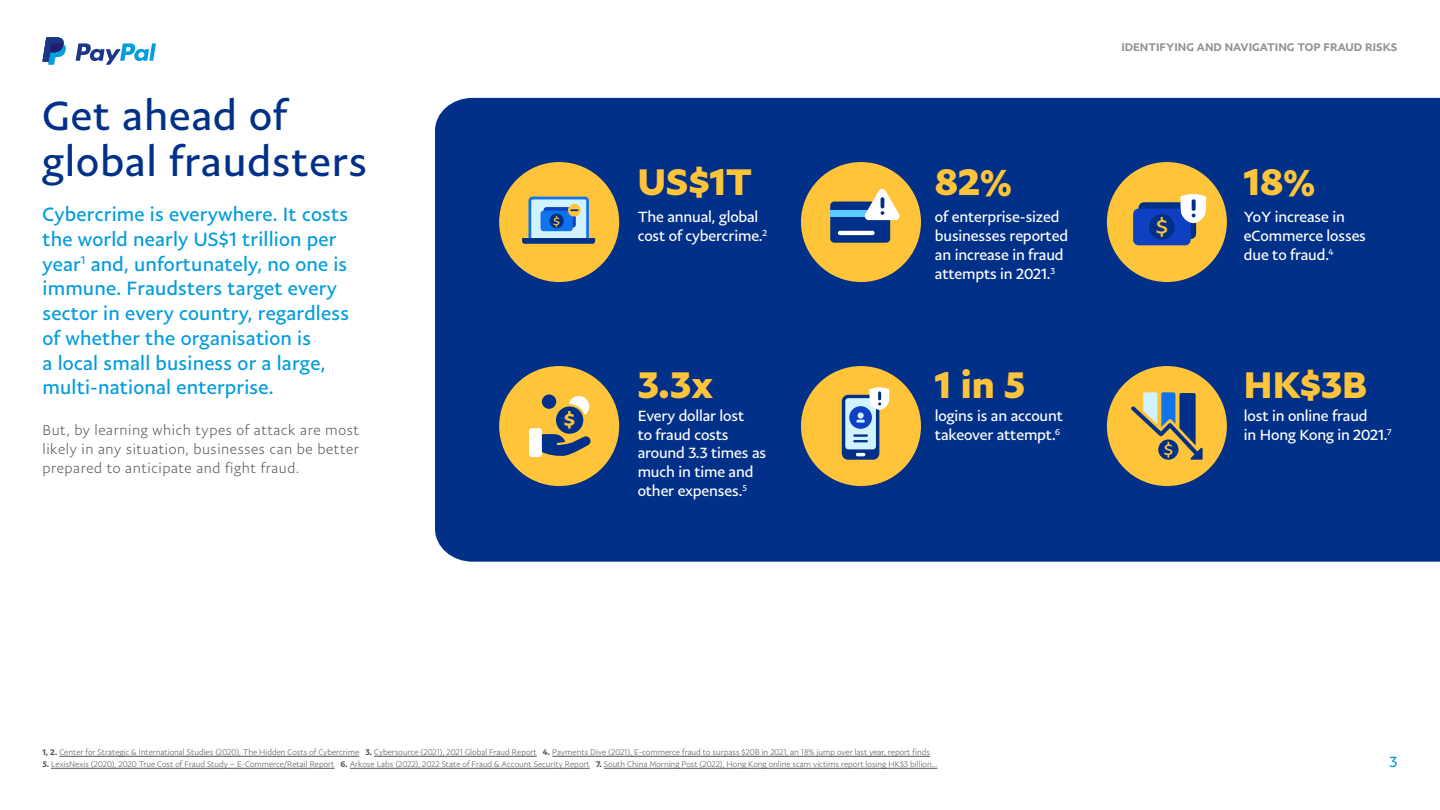
<style>
.page{position:relative;width:1440px;height:810px;background:#fff}
.page>*{position:absolute;margin:0;border:0;box-sizing:border-box;transform-origin:0 0}
.t1{font:41.25px/46.5px "Pay Pal Sans Big";letter-spacing:.02em;color:#003087}
.t2{font:700 37.5px "Pay Pal Sans Big";color:#ffc43a}
.t3{font:24px "Pay Pal Sans Big";color:#ffc43a}
.t4{font:500 21.15px "Pay Pal Sans Big";color:#ffc43a}
.t5{font:19.5px/24.8px "Pay Pal Sans Big";letter-spacing:.01em;color:#009cde}
.t6{font:15px/18.8px "Pay Pal Sans Big";letter-spacing:-.01em;color:#fff}
.t7{font:15px "Pay Pal Sans Big";color:#009cde}
.t8{font:300 14.25px/18.8px "Pay Pal Sans Big";letter-spacing:.04em;color:#515354;text-align:justify}
.t9{font:13.42px "Pay Pal Sans Big";color:#ffc43a}
.t10{font:500 11.25px "Pay Pal Sans Big";color:#909191}
.t11{font:300 8.25px "Pay Pal Sans Big";color:#515354}
.s1{font-weight:500}
</style>
<div class="page">
<svg style="left:76px;top:43px;width:80px;height:22px"></svg>
<svg style="left:43px;top:37px;width:23px;height:28px"></svg>
<div style="left:435px;top:98px;width:1005px;height:464px;background:#003087"></div>
<hr style="left:59px;top:756px;width:300px;height:1px;background:#515354">
<hr style="left:374px;top:756px;width:163px;height:1px;background:#515354">
<hr style="left:552px;top:756px;width:378px;height:1px;background:#515354">
<hr style="left:51px;top:768px;width:284px;height:1px;background:#515354">
<hr style="left:350px;top:768px;width:240px;height:1px;background:#515354">
<hr style="left:604px;top:768px;width:333px;height:1px;background:#515354">
<div style="left:499px;top:162px;width:120px;height:120px;background:#ffc43a;border-radius:50%"></div>
<svg style="left:522px;top:197px;width:73px;height:47px"></svg>
<div style="left:801px;top:162px;width:120px;height:120px;background:#ffc43a;border-radius:50%"></div>
<div style="left:830px;top:202px;width:60px;height:41px;background:#003087;border-radius:4px"></div>
<div style="left:830px;top:211px;width:60px;height:6px;background:#57ccff"></div>
<hr style="left:838px;top:231px;width:37px;height:4px;background:#fff;border-radius:2px">
<svg style="left:864px;top:189px;width:36px;height:31px"></svg>
<div style="left:1107px;top:162px;width:120px;height:120px;background:#ffc43a;border-radius:50%"></div>
<div style="left:1139px;top:202px;width:57px;height:37px;background:#003087;border-radius:5px"></div>
<div style="left:1133px;top:209px;width:58px;height:36px;background:#0f40c2;border-radius:5px"></div>
<div style="left:1149px;top:214px;width:26px;height:26px;background:#003087;border-radius:50%"></div>
<svg style="left:1180px;top:194px;width:26px;height:29px"></svg>
<div style="left:499px;top:366px;width:120px;height:120px;background:#ffc43a;border-radius:50%"></div>
<div style="left:569px;top:396px;width:20px;height:21px;background:#fff;border-radius:50%"></div>
<div style="left:542px;top:394px;width:14px;height:15px;background:#003087;border-radius:50%"></div>
<div style="left:555px;top:405px;width:30px;height:30px;background:#003087;border-radius:50%"></div>
<div style="left:554px;top:404px;width:32px;height:32px;border:2px solid #ffc43a;border-radius:50%"></div>
<svg style="left:542px;top:434px;width:49px;height:22px"></svg>
<div style="left:529px;top:428px;width:13px;height:29px;background:#fff;border-radius:3px"></div>
<div style="left:801px;top:366px;width:120px;height:120px;background:#ffc43a;border-radius:50%"></div>
<div style="left:842px;top:395px;width:37px;height:65px;background:#003087;border-radius:6px"></div>
<div style="left:845px;top:398px;width:31px;height:51px;background:#d1f2ff;border-radius:3px"></div>
<svg style="left:856px;top:453px;width:9px;height:3px"></svg>
<div style="left:849px;top:406px;width:23px;height:23px;background:#0f40c2;border-radius:50%"></div>
<svg style="left:853px;top:440px;width:15px;height:2px"></svg>
<hr style="left:853px;top:434px;width:15px;height:3px;background:#003087">
<svg style="left:856px;top:387px;width:33px;height:36px"></svg>
<div style="left:1107px;top:366px;width:120px;height:120px;background:#ffc43a;border-radius:50%"></div>
<svg style="left:1131px;top:392px;width:72px;height:68px"></svg>
<h1 class="t1" style="left:43px;top:91px;width:326px">Get ahead of global fraudsters</h1>
<p class="t5" style="left:43px;top:202px;width:308px">Cybercrime is everywhere. It costs the world nearly US$1 trillion per year<sup>1</sup> and, unfortunately, no one is immune. Fraudsters target every sector in every country, regardless of whether the organisation is<br>a local small business or a large, multi-national enterprise.</p>
<h3 class="t8" style="left:43px;top:421px;width:318px">But, by learning which types of attack are most likely in any situation, businesses can be better prepared to anticipate and fight fraud.</h3>
<h3 class="t10" style="left:1121px;top:40px;width:278px">IDENTIFYING AND NAVIGATING TOP FRAUD RISKS</h3>
<h2 class="t2" style="left:638px;top:158px;width:116px">US$1T</h2>
<h3 class="t6" style="left:638px;top:208px;width:131px">The annual, global cost of cybercrime.<sup>2</sup></h3>
<h2 class="t2" style="left:935px;top:158px;width:79px">82%</h2>
<h3 class="t6" style="left:935px;top:208px;width:135px">of enterprise-sized businesses reported an increase in fraud attempts in 2021.<sup>3</sup></h3>
<h3 class="t9" style="left:553px;top:213px;width:8px">$</h3>
<h3 class="t3" style="left:1156px;top:212px;width:14px">$</h3>
<h3 class="t4" style="left:564px;top:406px;width:13px">$</h3>
<h2 class="t2" style="left:638px;top:361px;width:77px">3.3x</h2>
<h3 class="t6" style="left:638px;top:406px;width:130px">Every dollar lost<br>to fraud costs around 3.3 times as much in time and other expenses.<sup>5</sup></h3>
<h2 class="t2" style="left:935px;top:361px;width:92px">1 in 5</h2>
<h3 class="t6" style="left:935px;top:406px;width:130px">logins is an account takeover attempt.<sup>6</sup></h3>
<h2 class="t2" style="left:1244px;top:158px;width:73px">18%</h2>
<h3 class="t6" style="left:1244px;top:208px;width:124px">YoY increase in eCommerce losses due to fraud.<sup>4</sup></h3>
<h2 class="t2" style="left:1244px;top:361px;width:125px">HK$3B</h2>
<h3 class="t6" style="left:1244px;top:406px;width:149px">lost in online fraud<br>in Hong Kong in 2021.<sup>7</sup></h3>
<p class="t11" style="left:43px;top:748px;width:889px"><span class="s1">1, 2.</span> Center for Strategic &amp; International Studies (2020), The Hidden Costs of Cybercrime <span class="s1">3.</span> Cybersource (2021), 2021 Global Fraud Report <span class="s1">4.</span> Payments Dive (2021), E-commerce fraud to surpass $20B in 2021, an 18% jump over last year, report finds</p>
<p class="t11" style="left:43px;top:760px;width:896px"><span class="s1">5.</span> LexisNexis (2020), 2020 True Cost of Fraud Study – E-Commerce/Retail Report <span class="s1">6.</span> Arkose Labs (2022), 2022 State of Fraud &amp; Account Security Report <span class="s1">7.</span> South China Morning Post (2022), Hong Kong online scam victims report losing HK$3 billion…</p>
<h3 class="t7" style="left:1389px;top:753px;width:10px">3</h3>
</div>
